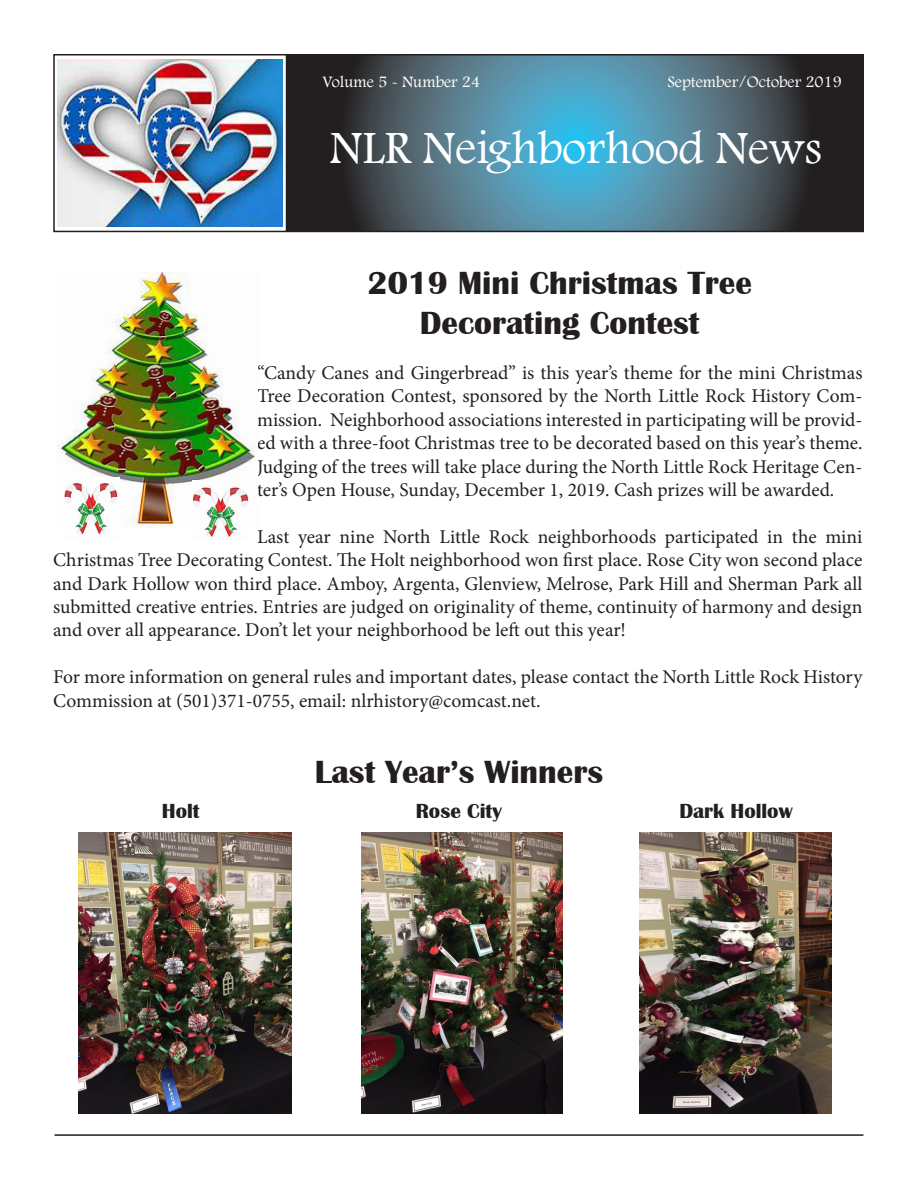
<style>
.page{position:relative;width:918px;height:1188px;background:#fff}
.page>*{position:absolute;margin:0;border:0;box-sizing:border-box;transform-origin:0 0}
.t1{font:48px "Footlight MT Light";color:#fff}
.t2{font:700 33px "Britannic";color:#231f20}
.t3{font:700 21px "Britannic";color:#231f20}
.t4{font:19.5px/23.4px "Minion Pro";color:#231f20;text-align:justify}
.t5{font:16.5px "Footlight MT Light";color:#fff}
</style>
<div class="page">
<svg style="left:291px;top:57px;width:570px;height:172px;background:#456876"></svg>
<div style="left:288px;top:54px;width:576px;height:178px;border:2px solid #231f20"></div>
<hr style="left:287px;top:54px;width:1px;height:178px;background:#231f20">
<div style="left:53px;top:54px;width:234px;height:178px;border:2px solid #231f20"></div>
<hr style="left:55px;top:1134px;width:808px;height:2px;background:#231f20">
<img style="left:57px;top:59px;width:226px;height:168px">
<img style="left:57px;top:272px;width:199px;height:255px">
<img style="left:78px;top:833px;width:214px;height:280px">
<img style="left:361px;top:833px;width:202px;height:280px">
<img style="left:639px;top:833px;width:193px;height:280px">
<img style="left:64px;top:477px;width:56px;height:58px">
<img style="left:192px;top:481px;width:56px;height:57px">
<p class="t5" style="left:323px;top:72px;width:159px">Volume 5 - Number 24</p>
<p class="t5" style="left:668px;top:72px;width:176px">September/October 2019</p>
<p class="t1" style="left:330px;top:119px;width:494px">NLR Neighborhood News</p>
<p class="t2" style="left:368px;top:265px;width:386px">2019 Mini Christmas Tree</p>
<p class="t2" style="left:420px;top:305px;width:281px">Decorating Contest</p>
<p class="t4" style="left:257px;top:361px;width:607px">“Candy Canes and Gingerbread” is this year’s theme for the mini Christmas Tree Decoration Contest, sponsored by the North Little Rock History Com&shy;mission. Neighborhood associations interested in participating will be provid&shy;ed with a three-foot Christmas tree to be decorated based on this year’s theme.<br>Judging of the trees will take place during the North Little Rock Heritage Cen&shy;ter’s Open House, Sunday, December 1, 2019. Cash prizes will be awarded.</p>
<p class="t4" style="left:53px;top:525px;width:811px;text-indent:204px">Last year nine North Little Rock neighborhoods participated in the mini Christmas Tree Decorating Contest. The Holt neighborhood won first place. Rose City won second place and Dark Hollow won third place. Amboy, Argenta, Glenview, Melrose, Park Hill and Sherman Park all submitted creative entries. Entries are judged on originality of theme, continuity of harmony and design and over all appearance. Don’t let your neighborhood be left out this year!</p>
<p class="t4" style="left:53px;top:665px;width:811px">For more information on general rules and important dates, please contact the North Little Rock History<br>Commission at (501)371-0755, email: nlrhistory@comcast.net.</p>
<p class="t2" style="left:315px;top:753px;width:290px">Last Year’s Winners</p>
<p class="t3" style="left:162px;top:799px;width:39px">Holt</p>
<p class="t3" style="left:416px;top:799px;width:88px">Rose City</p>
<p class="t3" style="left:679px;top:799px;width:115px">Dark Hollow</p>
</div>
